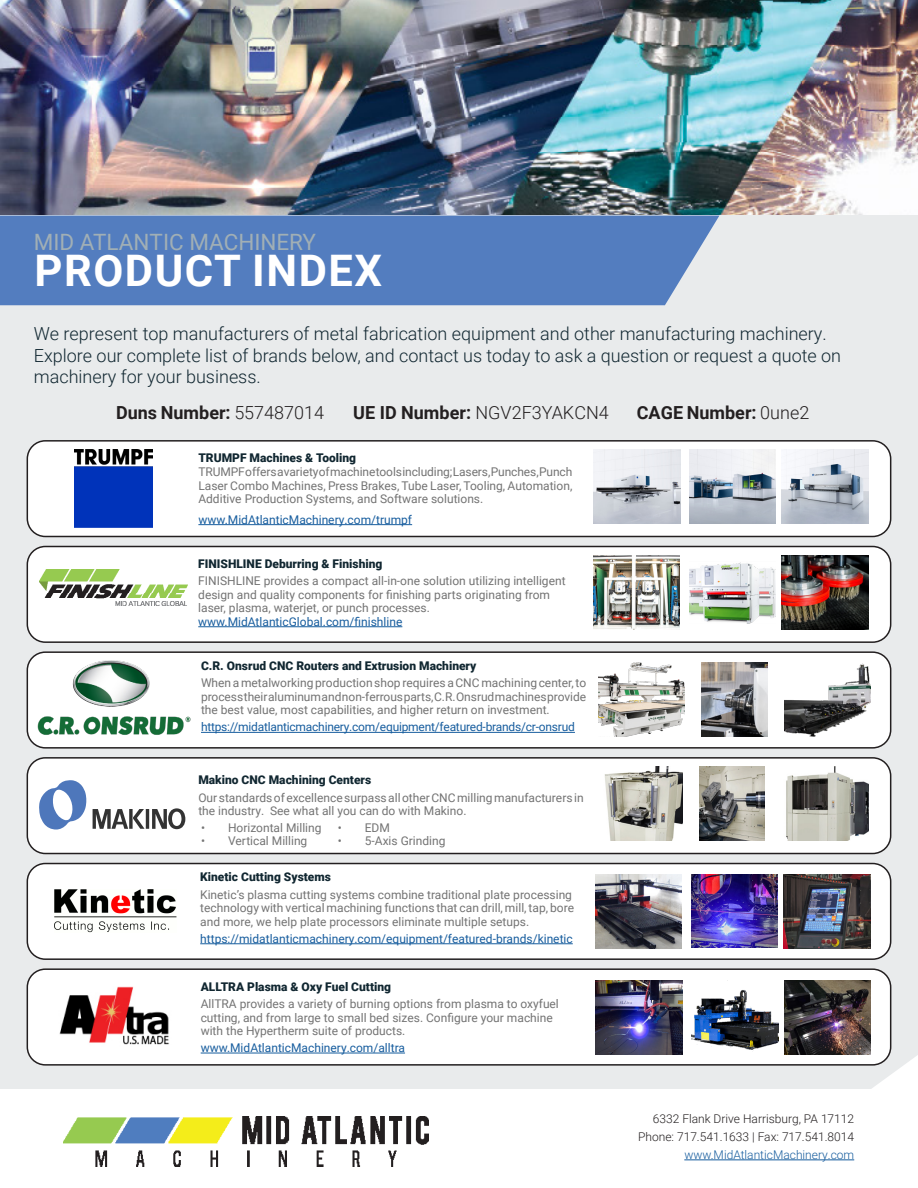
<style>
.page{position:relative;width:918px;height:1188px;background:#fff}
.page>*{position:absolute;margin:0;border:0;box-sizing:border-box;transform-origin:0 0}
.t1{font:700 43.5px "Roboto";letter-spacing:.035em;color:#fff}
.t2{font:22.5px "Roboto";color:#a1afb5}
.t3{font:300 18px/21.6px "Roboto";color:#112731}
.t4{font:700 18px "Roboto";color:#231f20}
.t5{font:300 18px "Roboto";color:#231f20}
.t6{font:12px/13.5px "Roboto";color:#737373}
.t7{font:12px "Roboto";color:#175d9e}
.t8{font:900 12px "Roboto";color:#112731}
.t9{font:12px "Roboto";letter-spacing:-.02em;color:#175d9e}
.t10{font:300 12px "Roboto";color:#231f20}
.t11{font:300 12px "Roboto";color:#175d9e}
.s1{font-weight:300}
.s2{font-weight:700}
</style>
<div class="page">
<img style="left:0;top:0;width:918px;height:216px">
<div style="left:0;top:216px;width:918px;height:884px;background:#e9ebec"></div>
<div style="left:0;top:216px;width:719px;height:89px;background:#537dbf"></div>
<div style="left:27px;top:969px;width:864px;height:96px;background:#fff;border-radius:18px"></div>
<div style="left:27px;top:968px;width:864px;height:98px;border:2px solid #231f20;border-radius:18px"></div>
<div style="left:27px;top:441px;width:864px;height:95px;background:#fff;border-radius:18px"></div>
<div style="left:27px;top:440px;width:864px;height:97px;border:2px solid #231f20;border-radius:18px"></div>
<img style="left:75px;top:450px;width:77px;height:78px">
<img style="left:594px;top:450px;width:86px;height:74px">
<img style="left:690px;top:450px;width:86px;height:74px">
<img style="left:782px;top:450px;width:86px;height:74px">
<hr style="left:198px;top:524px;width:214px;height:1px;background:#175d9e">
<div style="left:27px;top:547px;width:864px;height:95px;background:#fff;border-radius:18px"></div>
<div style="left:27px;top:546px;width:864px;height:97px;border:2px solid #231f20;border-radius:18px"></div>
<img style="left:59px;top:986px;width:110px;height:59px">
<img style="left:596px;top:980px;width:86px;height:74px">
<img style="left:692px;top:980px;width:86px;height:70px">
<img style="left:784px;top:980px;width:86px;height:74px">
<hr style="left:201px;top:1053px;width:204px;height:1px;background:#175d9e">
<div style="left:27px;top:652px;width:864px;height:96px;background:#fff;border-radius:18px"></div>
<div style="left:27px;top:651px;width:864px;height:98px;border:2px solid #231f20;border-radius:18px"></div>
<img style="left:39px;top:569px;width:149px;height:37px">
<img style="left:594px;top:555px;width:86px;height:74px">
<img style="left:689px;top:562px;width:87px;height:62px">
<img style="left:782px;top:555px;width:86px;height:74px">
<hr style="left:198px;top:626px;width:204px;height:1px;background:#175d9e">
<div style="left:27px;top:864px;width:864px;height:95px;background:#fff;border-radius:18px"></div>
<div style="left:27px;top:863px;width:864px;height:97px;border:2px solid #231f20;border-radius:18px"></div>
<div style="left:27px;top:758px;width:864px;height:96px;background:#fff;border-radius:18px"></div>
<div style="left:27px;top:757px;width:864px;height:97px;border:2px solid #231f20;border-radius:18px"></div>
<svg style="left:795px;top:1055px;width:123px;height:34px"></svg>
<div style="left:0;top:1089px;width:918px;height:99px;background:#fff"></div>
<hr style="left:684px;top:1160px;width:170px;height:1px;background:#175d9e">
<img style="left:64px;top:1117px;width:364px;height:49px">
<img style="left:598px;top:662px;width:87px;height:74px">
<img style="left:702px;top:662px;width:65px;height:74px">
<img style="left:784px;top:663px;width:87px;height:73px">
<hr style="left:201px;top:732px;width:374px;height:1px;background:#175d9e">
<img style="left:37px;top:660px;width:154px;height:75px">
<img style="left:595px;top:874px;width:87px;height:74px">
<img style="left:691px;top:874px;width:87px;height:74px">
<img style="left:784px;top:874px;width:86px;height:74px">
<hr style="left:200px;top:943px;width:373px;height:1px;background:#175d9e">
<img style="left:54px;top:890px;width:122px;height:43px">
<svg style="left:39px;top:780px;width:48px;height:50px"></svg>
<svg style="left:93px;top:808px;width:92px;height:21px"></svg>
<img style="left:604px;top:767px;width:78px;height:74px">
<img style="left:699px;top:767px;width:66px;height:74px">
<img style="left:786px;top:767px;width:82px;height:74px">
<p class="t2" style="left:34px;top:226px;width:284px">MID ATLANTIC MACHINERY</p>
<p class="t1" style="left:35px;top:240px;width:349px">PRODUCT INDEX</p>
<p class="t3" style="left:34px;top:322px;width:809px">We represent top manufacturers of metal fabrication equipment and other manufacturing machinery.<br>Explore our complete list of brands below, and contact us today to ask a question or request a quote on machinery for your business.</p>
<p class="t4" style="left:116px;top:400px;width:210px">Duns Number: <span class="s1">557487014</span></p>
<p class="t4" style="left:637px;top:400px;width:174px">CAGE Number: <span class="s1">0une2</span></p>
<p class="t5" style="left:353px;top:400px;width:257px"><span class="s2">UE ID Number:</span> NGV2F3YAKCN4</p>
<p class="t8" style="left:198px;top:450px;width:159px">TRUMPF Machines &amp; Tooling</p>
<p class="t6" style="left:198px;top:465px;width:375px;text-align:justify">TRUMPF offers a variety of machine tools including; Lasers, Punches, Punch Laser Combo Machines, Press Brakes, Tube Laser, Tooling, Automation, Additive Production Systems, and Software solutions.</p>
<p class="t7" style="left:198px;top:511px;width:215px">www.MidAtlanticMachinery.com/trumpf</p>
<p class="t8" style="left:198px;top:555px;width:186px">FINISHLINE Deburring &amp; Finishing</p>
<p class="t6" style="left:198px;top:574px;width:369px">FINISHLINE provides a compact all-in-one solution utilizing intelligent design and quality components for finishing parts originating from laser, plasma, waterjet, or punch processes.</p>
<p class="t7" style="left:198px;top:613px;width:206px">www.MidAtlanticGlobal.com/finishline</p>
<p class="t8" style="left:201px;top:657px;width:277px">C.R. Onsrud CNC Routers and Extrusion Machinery</p>
<p class="t6" style="left:201px;top:676px;width:387px;text-align:justify">When a metalworking production shop requires a CNC machining center, to process their aluminum and non-ferrous parts, C.R. Onsrud machines provide the best value, most capabilities, and higher return on investment.</p>
<p class="t9" style="left:201px;top:719px;width:375px">https://midatlanticmachinery.com/equipment/featured-brands/cr-onsrud</p>
<p class="t8" style="left:198px;top:772px;width:174px">Makino CNC Machining Centers</p>
<p class="t6" style="left:201px;top:820px;width:122px">• Horizontal Milling</p>
<p class="t6" style="left:201px;top:834px;width:108px">• Vertical Milling</p>
<p class="t6" style="left:198px;top:790px;width:387px">Our standards of excellence surpass all other CNC milling manufacturers in the industry. See what all you can do with Makino.</p>
<p class="t6" style="left:338px;top:820px;width:54px">• EDM</p>
<p class="t6" style="left:338px;top:834px;width:109px">• 5-Axis Grinding</p>
<p class="t8" style="left:200px;top:869px;width:132px">Kinetic Cutting Systems</p>
<p class="t6" style="left:200px;top:887px;width:375px">Kinetic’s plasma cutting systems combine traditional plate processing technology with vertical machining functions that can drill, mill, tap, bore and more, we help plate processors eliminate multiple setups.</p>
<p class="t7" style="left:200px;top:930px;width:374px">https://midatlanticmachinery.com/equipment/featured-brands/kinetic</p>
<p class="t8" style="left:201px;top:978px;width:192px">ALLTRA Plasma &amp; Oxy Fuel Cutting</p>
<p class="t6" style="left:201px;top:997px;width:360px">AllTRA provides a variety of burning options from plasma to oxyfuel cutting, and from large to small bed sizes. Configure your machine with the Hypertherm suite of products.</p>
<p class="t7" style="left:201px;top:1039px;width:206px">www.MidAtlanticMachinery.com/alltra</p>
<p class="t10" style="left:653px;top:1110px;width:203px">6332 Flank Drive Harrisburg, PA 17112</p>
<p class="t10" style="left:638px;top:1128px;width:218px">Phone: 717.541.1633 | Fax: 717.541.8014</p>
<p class="t11" style="left:684px;top:1146px;width:171px">www.MidAtlanticMachinery.com</p>
</div>
